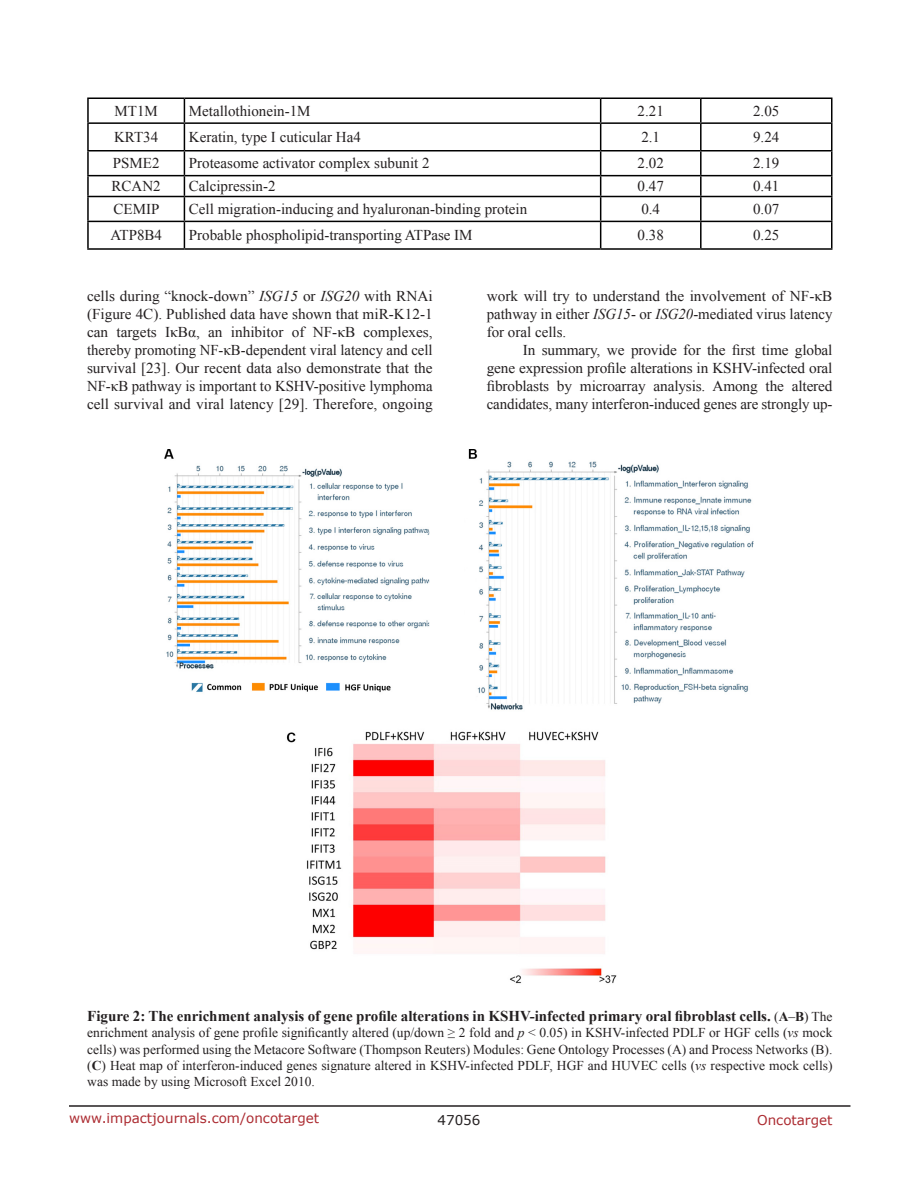
<style>
.page{position:relative;width:918px;height:1188px;background:#fff}
.page>*{position:absolute;margin:0;border:0;box-sizing:border-box;transform-origin:0 0}
.t1{font:15px/18px "Times New Roman";color:#231f20;text-align:justify}
.t2{font:700 15px "Times New Roman";color:#231f20}
.t3{font:13.5px/16.2px "Times New Roman";color:#231f20;text-align:justify}
.t4{font:13.5px "Verdana";color:#ac2b31}
.t5{font:13.5px "Verdana";color:#231f20}
.s1{font-style:italic}
.s2{font-weight:400;font-size:13.5px}
.s3{font-size:13.5px}
.s4{font-weight:700}
</style>
<div class="page">
<hr style="left:69px;top:1105px;width:781px;height:2px;background:#231f20">
<hr style="left:87px;top:98px;width:97px;height:1px;background:#000">
<hr style="left:87px;top:99px;width:2px;height:23px;background:#000">
<hr style="left:184px;top:98px;width:417px;height:1px;background:#000">
<hr style="left:601px;top:98px;width:100px;height:1px;background:#000">
<hr style="left:701px;top:98px;width:132px;height:1px;background:#000">
<hr style="left:700px;top:99px;width:2px;height:23px;background:#000">
<hr style="left:87px;top:122px;width:97px;height:2px;background:#000">
<hr style="left:87px;top:124px;width:2px;height:26px;background:#000">
<hr style="left:184px;top:122px;width:417px;height:2px;background:#000">
<hr style="left:601px;top:122px;width:100px;height:2px;background:#000">
<hr style="left:701px;top:122px;width:132px;height:2px;background:#000">
<hr style="left:700px;top:124px;width:2px;height:26px;background:#000">
<hr style="left:87px;top:150px;width:97px;height:2px;background:#000">
<hr style="left:87px;top:151px;width:2px;height:24px;background:#000">
<hr style="left:184px;top:150px;width:417px;height:2px;background:#000">
<hr style="left:601px;top:150px;width:100px;height:2px;background:#000">
<hr style="left:701px;top:150px;width:132px;height:2px;background:#000">
<hr style="left:700px;top:151px;width:2px;height:24px;background:#000">
<hr style="left:87px;top:175px;width:97px;height:1px;background:#000">
<hr style="left:87px;top:176px;width:2px;height:20px;background:#000">
<hr style="left:184px;top:175px;width:417px;height:1px;background:#000">
<hr style="left:601px;top:175px;width:100px;height:1px;background:#000">
<hr style="left:701px;top:175px;width:132px;height:1px;background:#000">
<hr style="left:700px;top:176px;width:2px;height:20px;background:#000">
<hr style="left:87px;top:196px;width:97px;height:1px;background:#000">
<hr style="left:87px;top:197px;width:2px;height:24px;background:#000">
<hr style="left:184px;top:196px;width:417px;height:1px;background:#000">
<hr style="left:601px;top:196px;width:100px;height:1px;background:#000">
<hr style="left:701px;top:196px;width:132px;height:1px;background:#000">
<hr style="left:700px;top:197px;width:2px;height:24px;background:#000">
<hr style="left:87px;top:221px;width:97px;height:1px;background:#000">
<hr style="left:87px;top:222px;width:2px;height:26px;background:#000">
<hr style="left:184px;top:221px;width:417px;height:1px;background:#000">
<svg style="left:184px;top:99px;width:1px;height:149px"></svg>
<hr style="left:601px;top:221px;width:100px;height:1px;background:#000">
<svg style="left:600px;top:99px;width:1px;height:149px"></svg>
<hr style="left:701px;top:221px;width:132px;height:1px;background:#000">
<hr style="left:700px;top:222px;width:2px;height:26px;background:#000">
<svg style="left:831px;top:99px;width:1px;height:149px"></svg>
<hr style="left:87px;top:248px;width:97px;height:2px;background:#000">
<hr style="left:184px;top:248px;width:417px;height:2px;background:#000">
<hr style="left:601px;top:248px;width:100px;height:2px;background:#000">
<hr style="left:701px;top:248px;width:132px;height:2px;background:#000">
<img style="left:165px;top:449px;width:589px;height:535px">
<p class="t1" style="left:115px;top:102px;width:45px">MT1M</p>
<p class="t1" style="left:189px;top:102px;width:123px">Metallothionein-1M</p>
<p class="t1" style="left:638px;top:102px;width:28px">2.21</p>
<p class="t1" style="left:753px;top:102px;width:28px">2.05</p>
<p class="t1" style="left:114px;top:128px;width:46px">KRT34</p>
<p class="t1" style="left:189px;top:128px;width:174px">Keratin, type I cuticular Ha4</p>
<p class="t1" style="left:641px;top:128px;width:20px">2.1</p>
<p class="t1" style="left:753px;top:128px;width:28px">9.24</p>
<p class="t1" style="left:113px;top:154px;width:48px">PSME2</p>
<p class="t1" style="left:189px;top:154px;width:242px">Proteasome activator complex subunit 2</p>
<p class="t1" style="left:638px;top:154px;width:28px">2.02</p>
<p class="t1" style="left:753px;top:154px;width:28px">2.19</p>
<p class="t1" style="left:112px;top:177px;width:51px">RCAN2</p>
<p class="t1" style="left:189px;top:177px;width:88px">Calcipressin-2</p>
<p class="t1" style="left:638px;top:177px;width:28px">0.47</p>
<p class="t1" style="left:753px;top:177px;width:28px">0.41</p>
<p class="t1" style="left:114px;top:200px;width:47px">CEMIP</p>
<p class="t1" style="left:189px;top:200px;width:340px">Cell migration-inducing and hyaluronan-binding protein</p>
<p class="t1" style="left:641px;top:200px;width:20px">0.4</p>
<p class="t1" style="left:753px;top:200px;width:28px">0.07</p>
<p class="t1" style="left:110px;top:226px;width:53px">ATP8B4</p>
<p class="t1" style="left:189px;top:226px;width:285px">Probable phospholipid-transporting ATPase IM</p>
<p class="t1" style="left:638px;top:226px;width:28px">0.38</p>
<p class="t1" style="left:753px;top:226px;width:28px">0.25</p>
<p class="t1" style="left:87px;top:286px;width:347px">cells during “knock-down” <span class="s1">ISG15</span> or <span class="s1">ISG20</span> with RNAi (Figure 4C). Published data have shown that miR-K12-1 can targets IκBα, an inhibitor of NF‑κB complexes, thereby promoting NF-κB-dependent viral latency and cell survival [23]. Our recent data also demonstrate that the NF-κB pathway is important to KSHV-positive lymphoma cell survival and viral latency [29]. Therefore, ongoing</p>
<p class="t1" style="left:487px;top:286px;width:347px">work will try to understand the involvement of NF-κB pathway in either <span class="s1">ISG15</span>- or <span class="s1">ISG20</span>-mediated virus latency for oral cells.</p>
<p class="t1" style="left:487px;top:340px;width:347px;text-indent:36px">In summary, we provide for the first time global gene expression profile alterations in KSHV-infected oral fibroblasts by microarray analysis. Among the altered candidates, many interferon-induced genes are strongly up-</p>
<p class="t2" style="left:87px;top:1006px;width:747px">Figure 2: The enrichment analysis of gene profile alterations in KSHV-infected primary oral fibroblast cells. <span class="s2">(</span><span class="s3">A</span><span class="s2">–</span><span class="s3">B</span><span class="s2">) The</span></p>
<p class="t3" style="left:87px;top:1025px;width:747px">enrichment analysis of gene profile significantly altered (up/down ≥ 2 fold and <span class="s1">p</span> &lt; 0.05) in KSHV-infected PDLF or HGF cells (<span class="s1">vs</span> mock cells) was performed using the Metacore Software (Thompson Reuters) Modules: Gene Ontology Processes (A) and Process Networks (B). (<span class="s4">C</span>) Heat map of interferon-induced genes signature altered in KSHV-infected PDLF, HGF and HUVEC cells (<span class="s1">vs</span> respective mock cells) was made by using Microsoft Excel 2010.</p>
<p class="t4" style="left:69px;top:1109px;width:252px">www.impactjournals.com/oncotarget</p>
<p class="t5" style="left:438px;top:1111px;width:44px">47056</p>
<p class="t4" style="left:757px;top:1111px;width:77px">Oncotarget</p>
</div>
